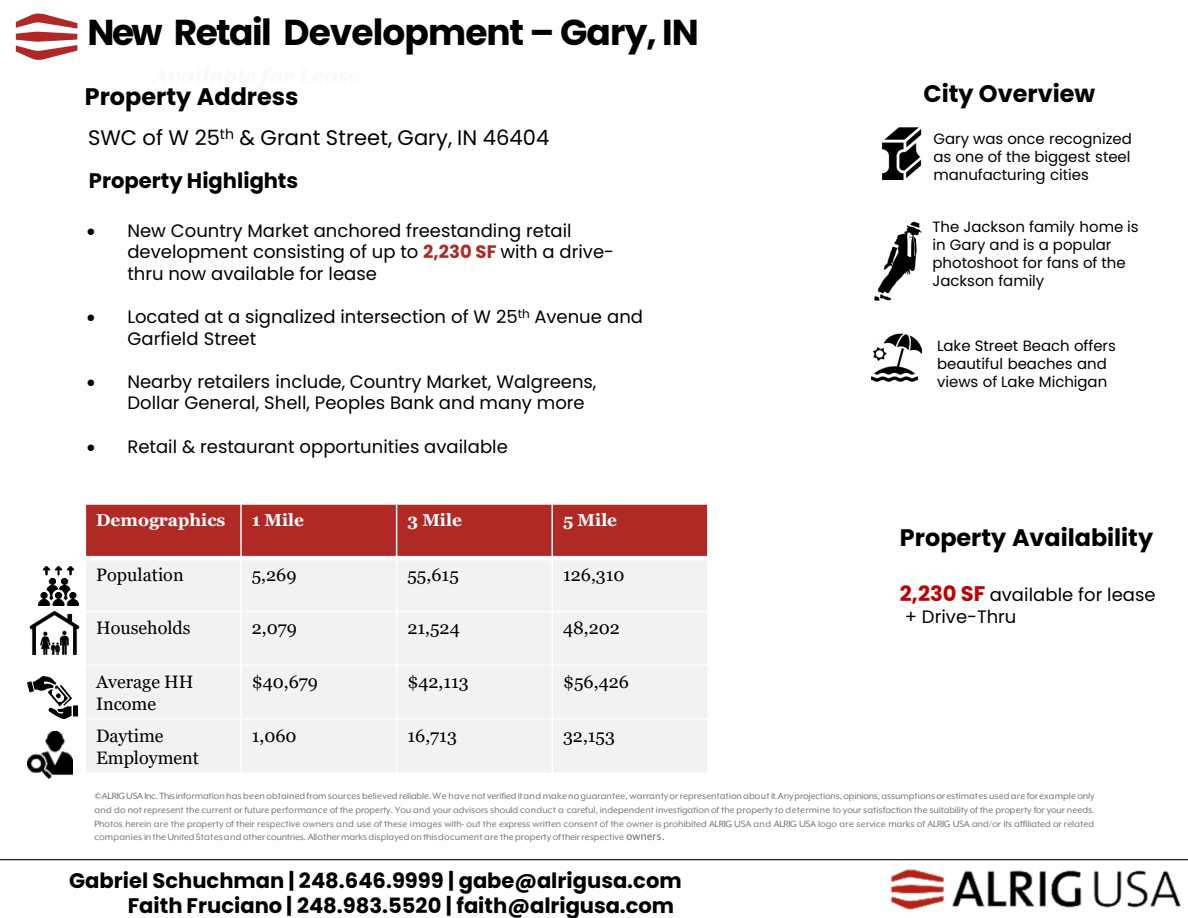
<style>
.page{position:relative;width:1188px;height:918px;background:#fff}
.page>*{position:absolute;margin:0;border:0;box-sizing:border-box;transform-origin:0 0}
.t1{font:700 36px "Poppins";letter-spacing:-.025em;color:#000}
.t2{font:700 24px "Poppins";color:#000}
.t3{font:700 21px "Poppins";color:#000}
.t4{font:21px "Poppins";color:#000}
.t5{font:18px/21.6px "Poppins";color:#000}
.t6{font:18px/21.6px "Georgia";color:#000}
.t7{font:700 17.25px "Georgia";color:#fff}
.t8{font:15px/18px "Poppins";color:#000}
.t9{font:10.5px/13.6px "Mr Eaves XL Mod OT";letter-spacing:.005em;color:#757679;text-align:justify}
.s1{font-weight:700;color:#b02925}
.s2{font-weight:700;font-size:21px;color:#c00000}
.s3{font-family:"Lucida Sans Unicode"}
</style>
<div class="page">
<svg style="left:16px;top:13px;width:61px;height:47px"></svg>
<hr style="left:0;top:859px;width:1188px;height:1px;background:#000">
<img style="left:880px;top:859px;width:308px;height:51px">
<img style="left:27px;top:676px;width:50px;height:42px">
<img style="left:29px;top:611px;width:51px;height:44px">
<img style="left:39px;top:566px;width:39px;height:40px">
<img style="left:27px;top:732px;width:45px;height:47px">
<div style="left:85px;top:504px;width:156px;height:54px;background:#b02925"></div>
<div style="left:241px;top:504px;width:156px;height:54px;background:#b02925"></div>
<div style="left:397px;top:504px;width:155px;height:54px;background:#b02925"></div>
<div style="left:552px;top:504px;width:156px;height:54px;background:#b02925"></div>
<div style="left:85px;top:558px;width:156px;height:54px;background:#f2f2f2"></div>
<div style="left:241px;top:558px;width:156px;height:54px;background:#f2f2f2"></div>
<div style="left:397px;top:558px;width:155px;height:54px;background:#f2f2f2"></div>
<div style="left:552px;top:558px;width:156px;height:54px;background:#f2f2f2"></div>
<div style="left:85px;top:612px;width:156px;height:53px;background:#f2f2f2"></div>
<div style="left:241px;top:612px;width:156px;height:53px;background:#f2f2f2"></div>
<div style="left:397px;top:612px;width:155px;height:53px;background:#f2f2f2"></div>
<div style="left:552px;top:612px;width:156px;height:53px;background:#f2f2f2"></div>
<div style="left:85px;top:665px;width:156px;height:54px;background:#f2f2f2"></div>
<div style="left:241px;top:665px;width:156px;height:54px;background:#f2f2f2"></div>
<div style="left:397px;top:665px;width:155px;height:54px;background:#f2f2f2"></div>
<div style="left:552px;top:665px;width:156px;height:54px;background:#f2f2f2"></div>
<div style="left:85px;top:719px;width:156px;height:54px;background:#f2f2f2"></div>
<div style="left:241px;top:719px;width:156px;height:54px;background:#f2f2f2"></div>
<div style="left:397px;top:719px;width:155px;height:54px;background:#f2f2f2"></div>
<div style="left:552px;top:719px;width:156px;height:54px;background:#f2f2f2"></div>
<hr style="left:240px;top:503px;width:2px;height:271px;background:#fff">
<hr style="left:396px;top:503px;width:1px;height:271px;background:#fff">
<hr style="left:551px;top:503px;width:2px;height:271px;background:#fff">
<hr style="left:85px;top:556px;width:624px;height:4px;background:#fff">
<hr style="left:85px;top:611px;width:624px;height:1px;background:#fff">
<hr style="left:85px;top:664px;width:624px;height:2px;background:#fff">
<hr style="left:85px;top:718px;width:624px;height:2px;background:#fff">
<hr style="left:85px;top:503px;width:1px;height:271px;background:#fff">
<hr style="left:707px;top:503px;width:2px;height:271px;background:#fff">
<hr style="left:85px;top:503px;width:624px;height:2px;background:#fff">
<img style="left:882px;top:127px;width:40px;height:52px">
<img style="left:874px;top:222px;width:48px;height:78px">
<img style="left:872px;top:333px;width:50px;height:49px">
<h2 class="t1" style="left:88px;top:12px;width:613px">New Retail Development – Gary, IN</h2>
<p class="t2" style="left:85px;top:82px;width:215px">Property Address</p>
<p class="t4" style="left:88px;top:125px;width:463px">SWC of W 25<sup>th</sup> &amp; Grant Street, Gary, IN 46404</p>
<p class="t3" style="left:89px;top:168px;width:211px">Property Highlights</p>
<p class="t5" style="left:127px;top:220px;width:488px;text-indent:-40px">• New Country Market anchored freestanding retail development consisting of up to <span class="s1">2,230 SF</span> with a drive&shy;thru now available for lease</p>
<p class="t5" style="left:127px;top:306px;width:517px;text-indent:-41px">• Located at a signalized intersection of W 25<sup>th</sup> Avenue and<br>Garfield Street</p>
<p class="t5" style="left:127px;top:371px;width:471px;text-indent:-40px">• Nearby retailers include, Country Market, Walgreens,<br>Dollar General, Shell, Peoples Bank and many more</p>
<p class="t5" style="left:87px;top:436px;width:423px">• Retail &amp; restaurant opportunities available</p>
<p class="t7" style="left:96px;top:509px;width:131px">Demographics</p>
<p class="t7" style="left:252px;top:509px;width:54px">1 Mile</p>
<p class="t7" style="left:407px;top:509px;width:56px">3 Mile</p>
<p class="t7" style="left:563px;top:509px;width:56px">5 Mile</p>
<p class="t6" style="left:96px;top:564px;width:89px">Population</p>
<p class="t6" style="left:252px;top:564px;width:46px">5,269</p>
<p class="t6" style="left:407px;top:564px;width:53px">55,615</p>
<p class="t6" style="left:563px;top:564px;width:63px">126,310</p>
<p class="t6" style="left:96px;top:618px;width:96px">Households</p>
<p class="t6" style="left:252px;top:618px;width:47px">2,079</p>
<p class="t6" style="left:407px;top:618px;width:54px">21,524</p>
<p class="t6" style="left:563px;top:618px;width:58px">48,202</p>
<p class="t6" style="left:96px;top:671px;width:99px">Average HH<br>Income</p>
<p class="t6" style="left:252px;top:671px;width:68px">$40,679</p>
<p class="t6" style="left:407px;top:671px;width:63px">$42,113</p>
<p class="t6" style="left:563px;top:671px;width:67px">$56,426</p>
<p class="t6" style="left:96px;top:725px;width:104px">Daytime<br>Employment</p>
<p class="t6" style="left:252px;top:725px;width:46px">1,060</p>
<p class="t6" style="left:407px;top:725px;width:51px">16,713</p>
<p class="t6" style="left:563px;top:725px;width:54px">32,153</p>
<p class="t2" style="left:924px;top:80px;width:173px">City Overview</p>
<p class="t8" style="left:933px;top:130px;width:200px;text-align:justify">Gary was once recognized as one of the biggest steel manufacturing cities</p>
<p class="t8" style="left:933px;top:217px;width:208px">The Jackson family home is in Gary and is a popular photoshoot for fans of the<br>Jackson family</p>
<p class="t8" style="left:937px;top:337px;width:180px">Lake Street Beach offers beautiful beaches and views of Lake Michigan</p>
<p class="t2" style="left:900px;top:524px;width:255px">Property Availability</p>
<p class="t5" style="left:900px;top:584px;width:257px"><span class="s2">2,230 SF</span> available for lease</p>
<p class="t5" style="left:905px;top:606px;width:113px">+ Drive-Thru</p>
<p class="t9" style="left:94px;top:789px;width:1002px">©ALRIGUSAInc.Thisinformationhas been obtainedfromsourcesbelieved reliable.We have not verifieditand makenoguarantee,warrantyorrepresentationaboutit.Anyprojections,opinions,assumptionsorestimates usedare forexampleonly and do not represent the current or future performance of the property. You and your advisors should conduct a careful, independent investigation of the property to determine to your satisfaction the suitability of the property for your needs.<br>Photos herein are the property of their respective owners and use of these images with- out the express written consent of the owner is prohibited ALRIG USA and ALRIG USA logo are service marks of ALRIG USA and/or its affiliated or related companies intheUnitedStatesand other countries. Allothermarks displayedon thisdocument are theproperty oftheirrespective <span class="s3">owners.</span></p>
<p class="t3" style="left:69px;top:868px;width:614px">Gabriel Schuchman | 248.646.9999 | gabe@alrigusa.com</p>
<p class="t3" style="left:128px;top:893px;width:548px">Faith Fruciano | 248.983.5520 | faith@alrigusa.com</p>
</div>
